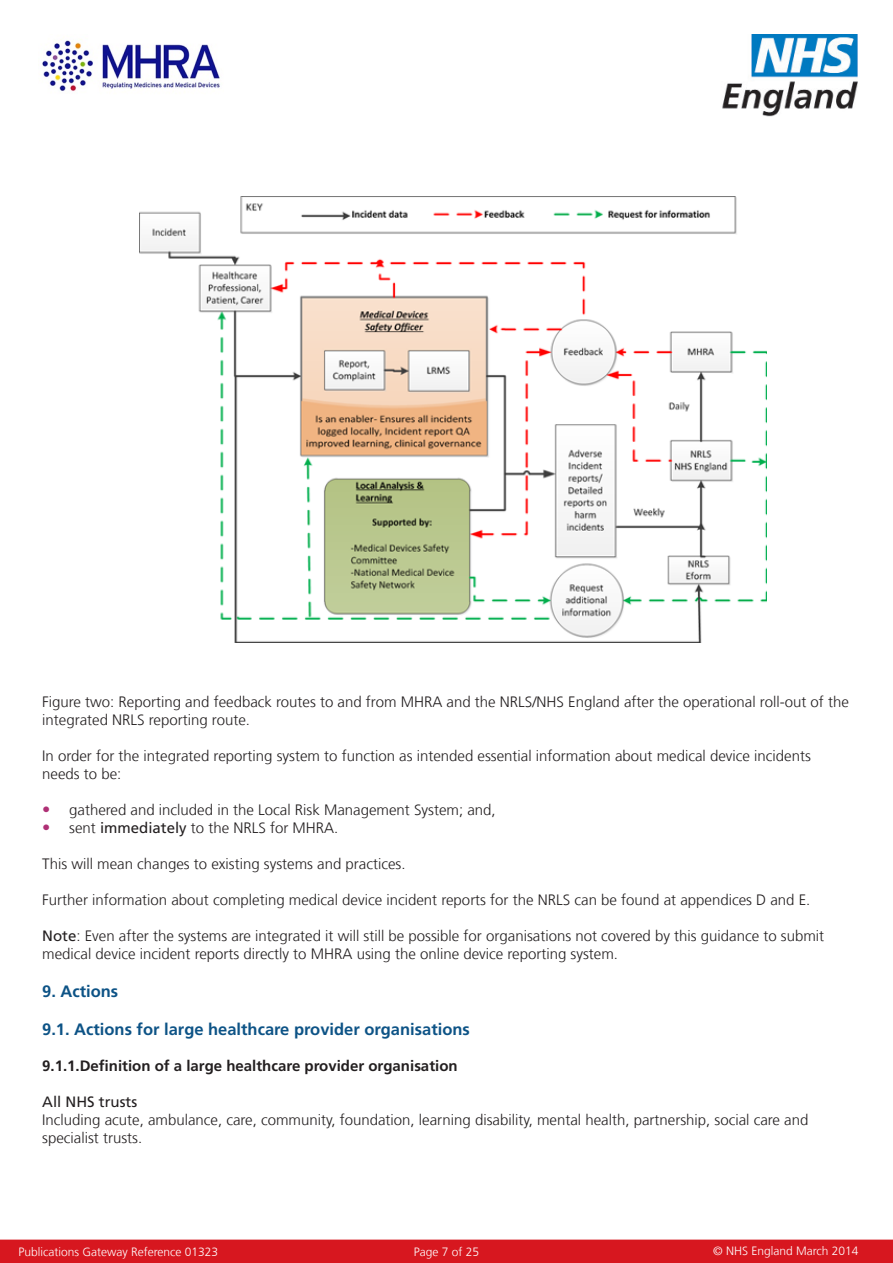
<style>
.page{position:relative;width:893px;height:1263px;background:#fff}
.page>*{position:absolute;margin:0;border:0;box-sizing:border-box;transform-origin:0 0}
.t1{font:700 16.5px "Frutiger LT Com";color:#0d5386}
.t2{font:300 15px/18px "Frutiger LT Com";color:#231f20}
.t3{font:700 15px "Frutiger LT Com";color:#231f20}
.t4{font:15px "Frutiger LT Com";color:#231f20}
.t5{font:300 12px "Frutiger LT Com";color:#fff}
.s1{font-size:16.5px;color:#af3075}
.s2{font-weight:400}
</style>
<div class="page">
<img style="left:722px;top:35px;width:135px;height:82px">
<div style="left:1px;top:1240px;width:891px;height:22px;background:#d7171f"></div>
<div style="left:0;top:1239px;width:893px;height:24px;border:2px solid #d7171f"></div>
<img style="left:42px;top:40px;width:178px;height:51px">
<img style="left:139px;top:196px;width:627px;height:446px">
<p class="t2" style="left:42px;top:693px;width:808px">Figure two: Reporting and feedback routes to and from MHRA and the NRLS/NHS England after the operational roll-out of the integrated NRLS reporting route.</p>
<p class="t2" style="left:42px;top:747px;width:770px">In order for the integrated reporting system to function as intended essential information about medical device incidents needs to be:</p>
<p class="t2" style="left:42px;top:801px;width:455px"><span class="s1">•</span> gathered and included in the Local Risk Management System; and,</p>
<p class="t2" style="left:42px;top:819px;width:298px"><span class="s1">•</span> sent <span class="s2">immediately</span> to the NRLS for MHRA.</p>
<p class="t2" style="left:42px;top:855px;width:365px">This will mean changes to existing systems and practices.</p>
<p class="t2" style="left:42px;top:891px;width:770px">Further information about completing medical device incident reports for the NRLS can be found at appendices D and E.</p>
<p class="t2" style="left:42px;top:927px;width:784px"><span class="s2">Note</span>: Even after the systems are integrated it will still be possible for organisations not covered by this guidance to submit medical device incident reports directly to MHRA using the online device reporting system.</p>
<p class="t1" style="left:42px;top:982px;width:78px">9. Actions</p>
<p class="t1" style="left:42px;top:1019px;width:429px">9.1. Actions for large healthcare provider organisations</p>
<p class="t3" style="left:42px;top:1057px;width:417px">9.1.1.Definition of a large healthcare provider organisation</p>
<p class="t4" style="left:42px;top:1093px;width:97px">All NHS trusts</p>
<p class="t2" style="left:42px;top:1111px;width:768px">Including acute, ambulance, care, community, foundation, learning disability, mental health, partnership, social care and specialist trusts.</p>
<p class="t5" style="left:18px;top:1244px;width:201px">Publications Gateway Reference 01323</p>
<p class="t5" style="left:713px;top:1244px;width:147px">© NHS England March 2014</p>
<p class="t5" style="left:414px;top:1245px;width:67px">Page 7 of 25</p>
</div>
